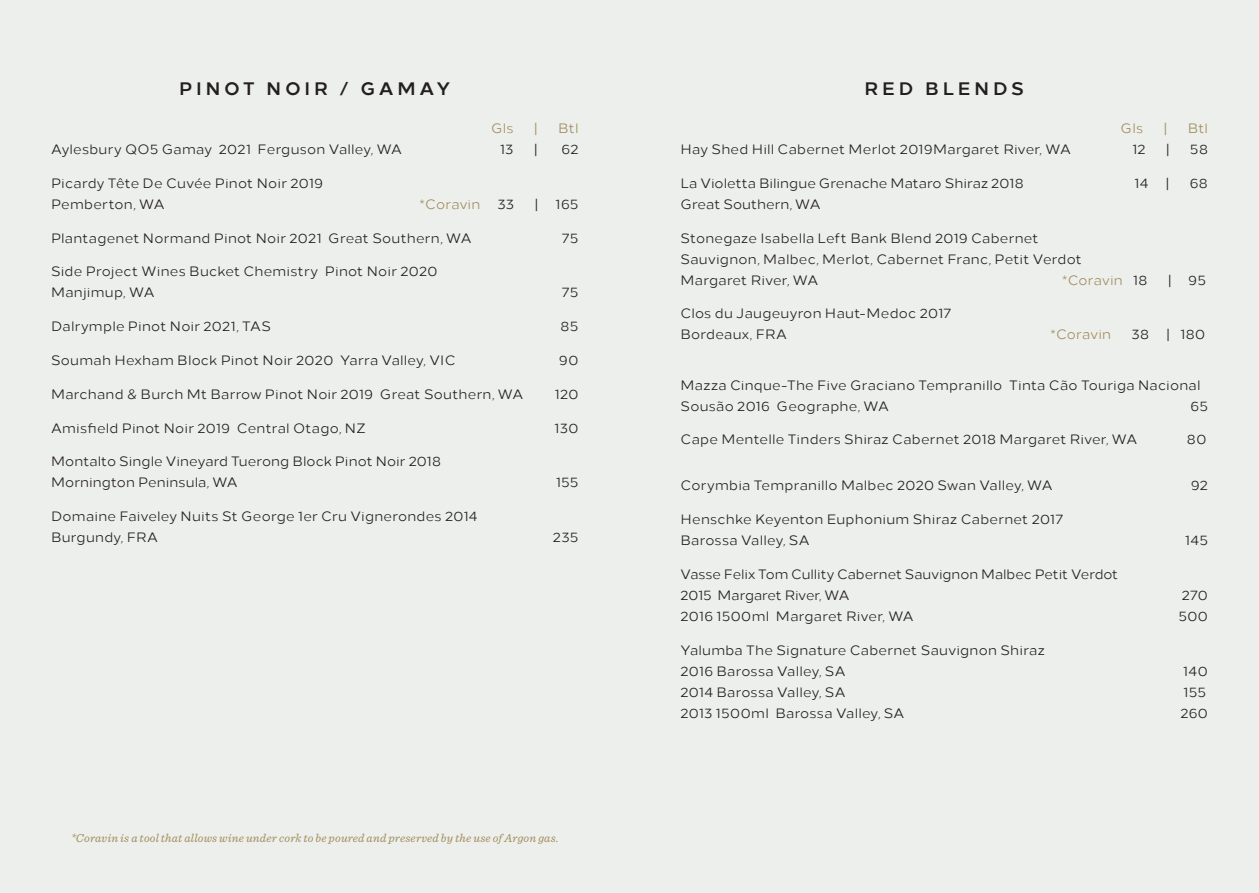
<style>
.page{position:relative;width:1259px;height:893px;background:#edefec}
.page>*{position:absolute;margin:0;border:0;box-sizing:border-box;transform-origin:0 0}
.Menu_Heading{font:700 18px "Loew";letter-spacing:.21em;color:#231f20}
.Food{font:13.5px/21px "Loew";letter-spacing:.02em;color:#231f20}
.Food-2{font:13.5px/21px "Loew";color:#231f20}
.Food-3{font:13.5px "Loew";letter-spacing:.02em;color:#a08d5c}
.Food-4{font:italic 12px "Sentinel";letter-spacing:.015em;color:#a08d5c}
.s1{color:#231f20}
</style>
<div class="page">
<p class="Menu_Heading" style="left:179px;top:74px;width:273px">PINOT NOIR / GAMAY</p>
<p class="Food-3" style="left:491px;top:118px;width:24px">Gls</p>
<p class="Food-3" style="left:534px;top:118px;width:6px">|</p>
<p class="Food-3" style="left:558px;top:118px;width:22px">Btl</p>
<p class="Food" style="left:51px;top:138px;width:353px">Aylesbury QO5 Gamay 2021 Ferguson Valley, WA</p>
<p class="Food" style="left:500px;top:138px;width:15px">13</p>
<p class="Food" style="left:534px;top:138px;width:6px">|</p>
<p class="Food" style="left:561px;top:138px;width:18px">62</p>
<p class="Food" style="left:51px;top:171px;width:273px">Picardy Tête De Cuvée Pinot Noir 2019<br>Pemberton, WA</p>
<p class="Food-3" style="left:419px;top:194px;width:62px">*Coravin</p>
<p class="Food" style="left:497px;top:192px;width:18px">33</p>
<p class="Food" style="left:534px;top:192px;width:6px">|</p>
<p class="Food" style="left:555px;top:192px;width:24px">165</p>
<p class="Food" style="left:51px;top:226px;width:422px">Plantagenet Normand Pinot Noir 2021 Great Southern, WA</p>
<p class="Food" style="left:562px;top:226px;width:18px">75</p>
<p class="Food" style="left:51px;top:260px;width:388px">Side Project Wines Bucket Chemistry Pinot Noir 2020<br>Manjimup, WA</p>
<p class="Food" style="left:562px;top:281px;width:18px">75</p>
<p class="Food" style="left:51px;top:315px;width:221px">Dalrymple Pinot Noir 2021, TAS</p>
<p class="Food" style="left:560px;top:315px;width:19px">85</p>
<p class="Food" style="left:51px;top:348px;width:406px">Soumah Hexham Block Pinot Noir 2020 Yarra Valley, VIC</p>
<p class="Food" style="left:559px;top:348px;width:21px">90</p>
<p class="Food" style="left:51px;top:382px;width:474px">Marchand &amp; Burch Mt Barrow Pinot Noir 2019 Great Southern, WA</p>
<p class="Food" style="left:555px;top:382px;width:25px">120</p>
<p class="Food" style="left:51px;top:416px;width:316px">Amisfield Pinot Noir 2019 Central Otago, NZ</p>
<p class="Food" style="left:554px;top:416px;width:25px">130</p>
<p class="Food" style="left:51px;top:450px;width:391px">Montalto Single Vineyard Tuerong Block Pinot Noir 2018<br>Mornington Peninsula, WA</p>
<p class="Food" style="left:556px;top:471px;width:24px">155</p>
<p class="Food" style="left:51px;top:504px;width:428px">Domaine Faiveley Nuits St George 1er Cru Vignerondes 2014<br>Burgundy, FRA</p>
<p class="Food" style="left:553px;top:525px;width:27px">235</p>
<p class="Food-4" style="left:71px;top:829px;width:489px">*Coravin is a tool that allows wine under cork to be poured and preserved by the use of Argon gas.</p>
<p class="Menu_Heading" style="left:864px;top:74px;width:161px">RED BLENDS</p>
<p class="Food-3" style="left:1120px;top:118px;width:24px">Gls</p>
<p class="Food-3" style="left:1163px;top:118px;width:6px">|</p>
<p class="Food-3" style="left:1187px;top:118px;width:22px">Btl</p>
<p class="Food" style="left:680px;top:138px;width:392px">Hay Shed Hill Cabernet Merlot 2019Margaret River, WA</p>
<p class="Food" style="left:1132px;top:138px;width:15px">12</p>
<p class="Food" style="left:1166px;top:138px;width:6px">|</p>
<p class="Food" style="left:1190px;top:138px;width:19px">58</p>
<p class="Food" style="left:680px;top:171px;width:344px">La Violetta Bilingue Grenache Mataro Shiraz 2018</p>
<p class="Food" style="left:1134px;top:171px;width:16px">14</p>
<p class="Food" style="left:1165px;top:171px;width:6px">|</p>
<p class="Food" style="left:1189px;top:171px;width:20px">68</p>
<p class="Food" style="left:680px;top:192px;width:141px">Great Southern, WA</p>
<p class="Food" style="left:680px;top:226px;width:403px">Stonegaze Isabella Left Bank Blend 2019 Cabernet<br>Sauvignon, Malbec, Merlot, Cabernet Franc, Petit Verdot<br>Margaret River, WA</p>
<p class="Food-3" style="left:1062px;top:269px;width:87px">*Coravin <span class="s1">18</span></p>
<p class="Food" style="left:1167px;top:268px;width:6px">|</p>
<p class="Food" style="left:1188px;top:268px;width:19px">95</p>
<p class="Food" style="left:680px;top:302px;width:272px">Clos du Jaugeuyron Haut-Medoc 2017<br>Bordeaux, FRA</p>
<p class="Food-3" style="left:1050px;top:324px;width:62px">*Coravin</p>
<p class="Food" style="left:1131px;top:323px;width:75px">38 | 180</p>
<p class="Food" style="left:680px;top:373px;width:521px">Mazza Cinque-The Five Graciano Tempranillo Tinta Cão Touriga Nacional<br>Sousão 2016 Geographe, WA</p>
<p class="Food" style="left:1190px;top:394px;width:19px">65</p>
<p class="Food" style="left:680px;top:428px;width:458px">Cape Mentelle Tinders Shiraz Cabernet 2018 Margaret River, WA</p>
<p class="Food" style="left:1187px;top:428px;width:21px">80</p>
<p class="Food" style="left:680px;top:474px;width:374px">Corymbia Tempranillo Malbec 2020 Swan Valley, WA</p>
<p class="Food" style="left:1191px;top:474px;width:18px">92</p>
<p class="Food" style="left:680px;top:507px;width:384px">Henschke Keyenton Euphonium Shiraz Cabernet 2017<br>Barossa Valley, SA</p>
<p class="Food" style="left:1185px;top:528px;width:24px">145</p>
<p class="Food-2" style="left:680px;top:562px;width:439px">Vasse Felix Tom Cullity Cabernet Sauvignon Malbec Petit Verdot<br>2015 Margaret River, WA</p>
<p class="Food" style="left:1181px;top:583px;width:28px">270</p>
<p class="Food" style="left:680px;top:604px;width:235px">2016 1500ml Margaret River, WA</p>
<p class="Food" style="left:1178px;top:604px;width:31px">500</p>
<p class="Food" style="left:680px;top:638px;width:366px">Yalumba The Signature Cabernet Sauvignon Shiraz<br>2016 Barossa Valley, SA</p>
<p class="Food" style="left:1183px;top:659px;width:26px">140</p>
<p class="Food" style="left:680px;top:680px;width:166px">2014 Barossa Valley, SA</p>
<p class="Food" style="left:1183px;top:680px;width:24px">155</p>
<p class="Food" style="left:680px;top:701px;width:225px">2013 1500ml Barossa Valley, SA</p>
<p class="Food" style="left:1180px;top:701px;width:29px">260</p>
</div>
